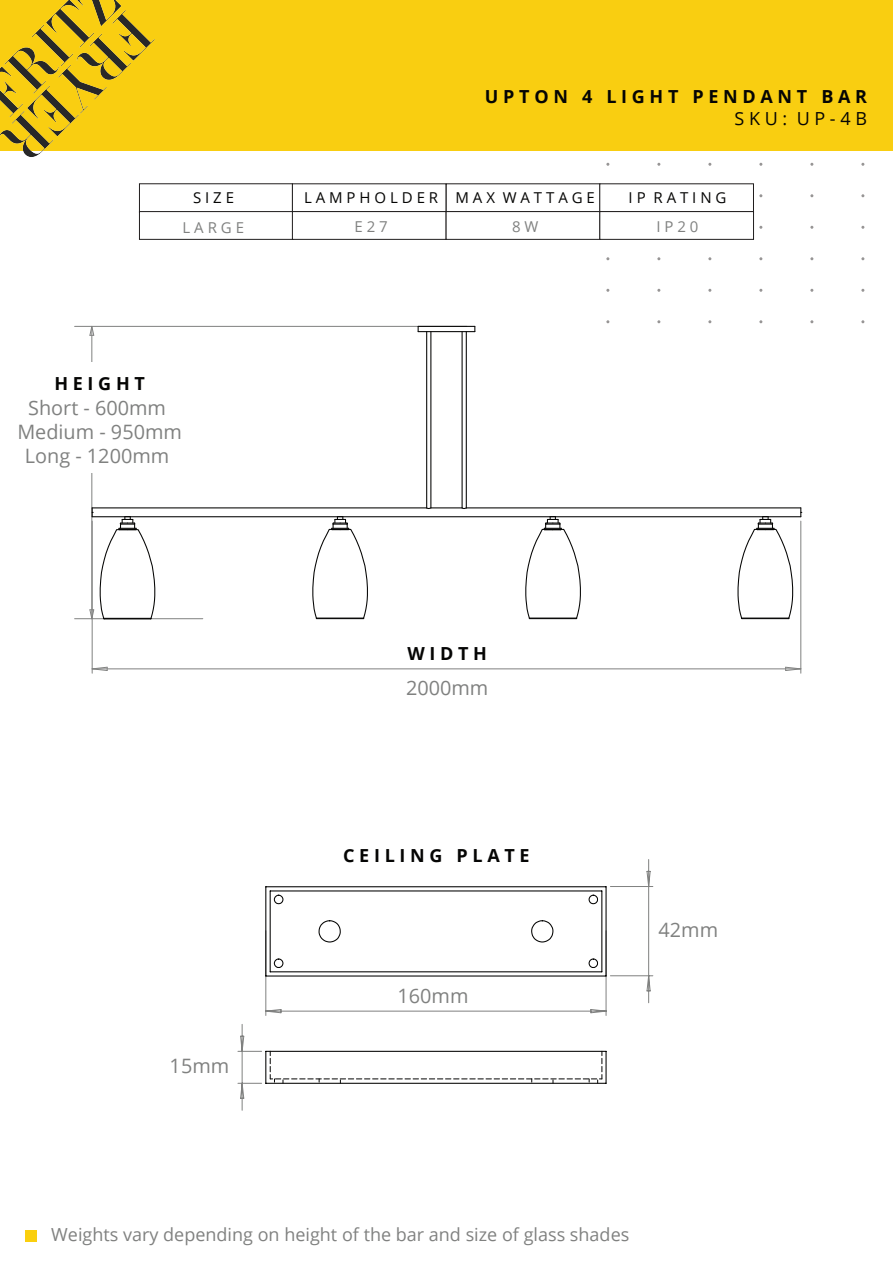
<style>
.page{position:relative;width:893px;height:1263px;background:#fff}
.page>*{position:absolute;margin:0;border:0;box-sizing:border-box;transform-origin:0 0}
.t1{font:19.8px/23.9px "Open Sans";color:#808180;text-align:center}
.t2{font:18px "Open Sans";color:#808180}
.t3{font:700 18px "Open Sans";color:#050504}
.t4{font:18px "Open Sans";color:#050504}
.t5{font:15px "Open Sans";color:#050504}
.t6{font:15px "Open Sans";color:#808180}
</style>
<div class="page">
<div style="left:0;top:0;width:893px;height:150px;background:#f9ce11"></div>
<img style="left:0;top:0;width:170px;height:157px">
<svg style="left:265px;top:859px;width:389px;height:157px"></svg>
<svg style="left:237px;top:1024px;width:25px;height:87px"></svg>
<hr style="left:605px;top:1051px;width:2px;height:32px;background:#050504">
<hr style="left:266px;top:1083px;width:340px;height:1px;background:#050504">
<hr style="left:265px;top:1051px;width:1px;height:32px;background:#050504">
<hr style="left:266px;top:1051px;width:340px;height:1px;background:#050504">
<svg style="left:270px;top:1051px;width:332px;height:32px"></svg>
<div style="left:139px;top:211px;width:155px;height:29px;background:#fff;border:1px solid #211e1e"></div>
<div style="left:292px;top:211px;width:154px;height:29px;background:#fff;border:1px solid #211e1e"></div>
<div style="left:446px;top:211px;width:154px;height:29px;background:#fff;border:1px solid #211e1e"></div>
<div style="left:599px;top:211px;width:155px;height:29px;background:#fff;border:1px solid #211e1e"></div>
<div style="left:25px;top:1230px;width:11px;height:11px;background:#facf0e"></div>
<svg style="left:89px;top:325px;width:6px;height:11px"></svg>
<hr style="left:91px;top:326px;width:1px;height:293px;background:#808180">
<hr style="left:75px;top:618px;width:128px;height:1px;background:#808180">
<hr style="left:75px;top:326px;width:392px;height:1px;background:#808180">
<div style="left:8px;top:362px;width:183px;height:111px;background:#fff"></div>
<svg style="left:91px;top:666px;width:17px;height:5px"></svg>
<svg style="left:785px;top:666px;width:17px;height:5px"></svg>
<hr style="left:92px;top:668px;width:709px;height:1px;background:#808180">
<hr style="left:92px;top:521px;width:1px;height:152px;background:#808180">
<hr style="left:800px;top:521px;width:1px;height:152px;background:#808180">
<svg style="left:461px;top:506px;width:7px;height:3px"></svg>
<hr style="left:418px;top:331px;width:57px;height:1px;background:#050504">
<hr style="left:418px;top:326px;width:57px;height:1px;background:#050504">
<svg style="left:800px;top:508px;width:2px;height:9px"></svg>
<hr style="left:426px;top:332px;width:1px;height:176px;background:#050504">
<hr style="left:430px;top:332px;width:1px;height:176px;background:#050504">
<hr style="left:462px;top:332px;width:1px;height:176px;background:#050504">
<hr style="left:466px;top:332px;width:1px;height:176px;background:#050504">
<hr style="left:466px;top:507px;width:335px;height:1px;background:#050504">
<hr style="left:431px;top:507px;width:31px;height:1px;background:#050504">
<hr style="left:92px;top:507px;width:335px;height:1px;background:#050504">
<hr style="left:768px;top:516px;width:33px;height:1px;background:#050504">
<hr style="left:555px;top:516px;width:208px;height:1px;background:#050504">
<hr style="left:343px;top:516px;width:207px;height:1px;background:#050504">
<hr style="left:130px;top:516px;width:207px;height:1px;background:#050504">
<svg style="left:525px;top:516px;width:56px;height:104px"></svg>
<svg style="left:89px;top:508px;width:67px;height:112px"></svg>
<svg style="left:312px;top:516px;width:56px;height:104px"></svg>
<svg style="left:737px;top:516px;width:57px;height:104px"></svg>
<p class="t3" style="left:485px;top:84px;width:384px">U P T O N 4 L I G H T P E N D A N T B A R</p>
<p class="t4" style="left:734px;top:106px;width:134px">S K U : U P - 4 B</p>
<p class="t5" style="left:193px;top:187px;width:43px">S I Z E</p>
<p class="t5" style="left:304px;top:187px;width:292px">L A M P H O L D E R M A X W A T T A G E</p>
<p class="t5" style="left:629px;top:187px;width:99px">I P R A T I N G</p>
<p class="t6" style="left:183px;top:217px;width:63px">L A R G E</p>
<p class="t6" style="left:354px;top:217px;width:35px">E 2 7</p>
<p class="t6" style="left:512px;top:217px;width:28px">8 W</p>
<p class="t6" style="left:656px;top:217px;width:44px">I P 2 0</p>
<p class="t3" style="left:54px;top:370px;width:92px">H E I G H T</p>
<p class="t1" style="left:17px;top:395px;width:166px">Short - 600mm<br>Medium - 950mm<br>Long - 1200mm</p>
<p class="t1" style="left:170px;top:1053px;width:61px">15mm</p>
<p class="t3" style="left:407px;top:641px;width:81px">W I D T H</p>
<p class="t1" style="left:406px;top:675px;width:84px">2000mm</p>
<p class="t3" style="left:343px;top:842px;width:188px">C E I L I N G P L A T E</p>
<p class="t1" style="left:397px;top:983px;width:72px">160mm</p>
<p class="t1" style="left:658px;top:917px;width:61px">42mm</p>
<p class="t2" style="left:51px;top:1222px;width:580px">Weights vary depending on height of the bar and size of glass shades</p>
</div>
